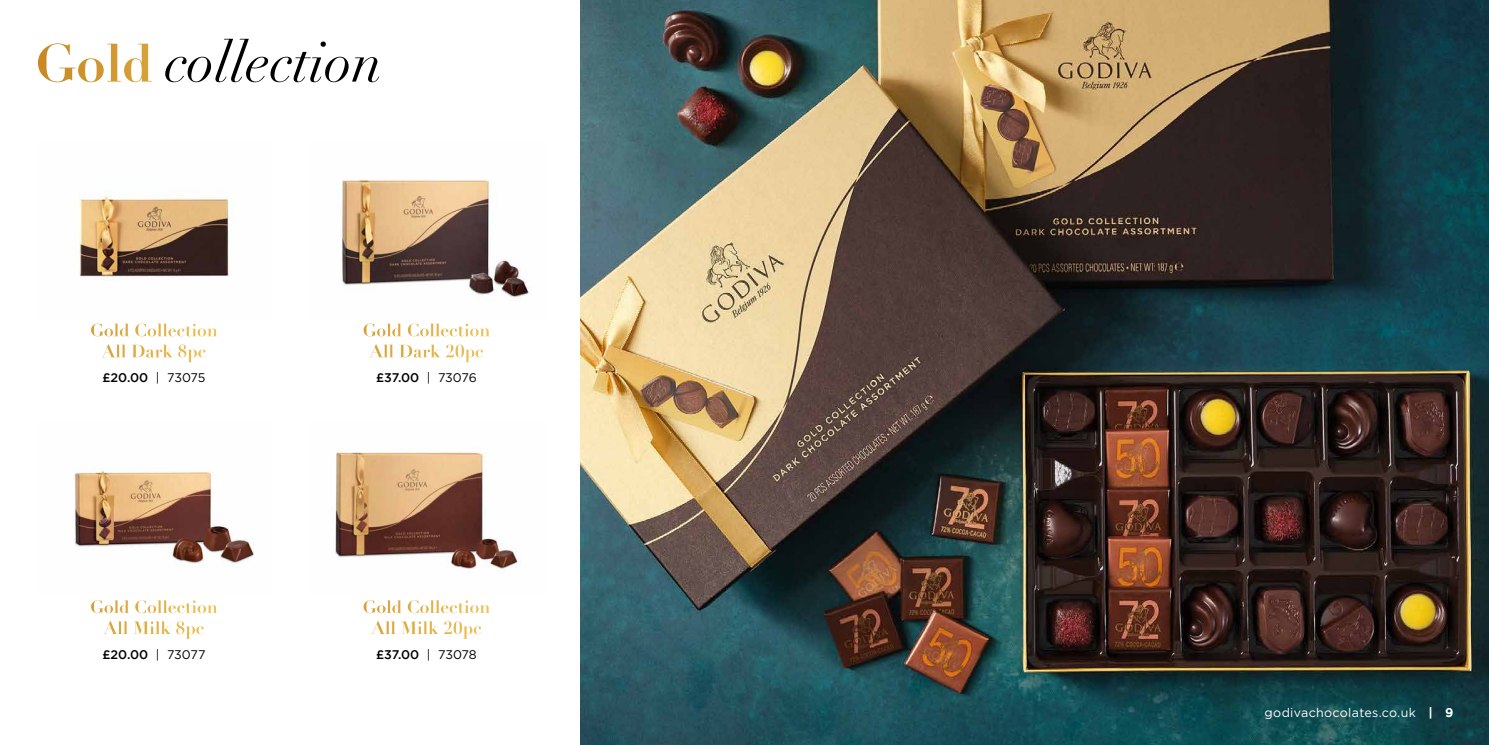
<style>
.page{position:relative;width:1489px;height:745px;background:#fff}
.page>*{position:absolute;margin:0;border:0;box-sizing:border-box;transform-origin:0 0}
.t1{font:italic 56.25px "Didot";color:#000}
.t2{font:500 12.5px "Gotham";color:#000}
.t3{font:12.5px "Gotham";letter-spacing:.025em;color:#fff}
.s1{font-weight:400}
.s2{font-weight:700}
</style>
<div class="page">
<img style="left:580px;top:0;width:908px;height:744px">
<img style="left:79px;top:193px;width:150px;height:84px">
<img style="left:74px;top:468px;width:180px;height:100px">
<img style="left:335px;top:452px;width:183px;height:117px">
<img style="left:341px;top:180px;width:188px;height:118px">
<svg style="left:38px;top:43px;width:114px;height:39px"></svg>
<svg style="left:91px;top:600px;width:76px;height:12px"></svg>
<svg style="left:105px;top:621px;width:94px;height:12px"></svg>
<svg style="left:363px;top:600px;width:76px;height:12px"></svg>
<svg style="left:373px;top:621px;width:89px;height:12px"></svg>
<svg style="left:91px;top:323px;width:76px;height:13px"></svg>
<svg style="left:103px;top:344px;width:83px;height:13px"></svg>
<svg style="left:363px;top:323px;width:76px;height:13px"></svg>
<svg style="left:370px;top:344px;width:94px;height:13px"></svg>
<h1 class="t1" style="left:165px;top:27px;width:219px">collection</h1>
<p class="t2" style="left:103px;top:370px;width:104px">£20.00 <span class="s1">| 73075</span></p>
<p class="t2" style="left:376px;top:370px;width:102px">£37.00 <span class="s1">| 73076</span></p>
<p class="t2" style="left:102px;top:646px;width:104px">£20.00 <span class="s1">| 73077</span></p>
<p class="t2" style="left:376px;top:646px;width:102px">£37.00 <span class="s1">| 73078</span></p>
<p class="t3" style="left:1264px;top:703px;width:190px">godivachocolates.co.uk <span class="s2">| 9</span></p>
</div>
